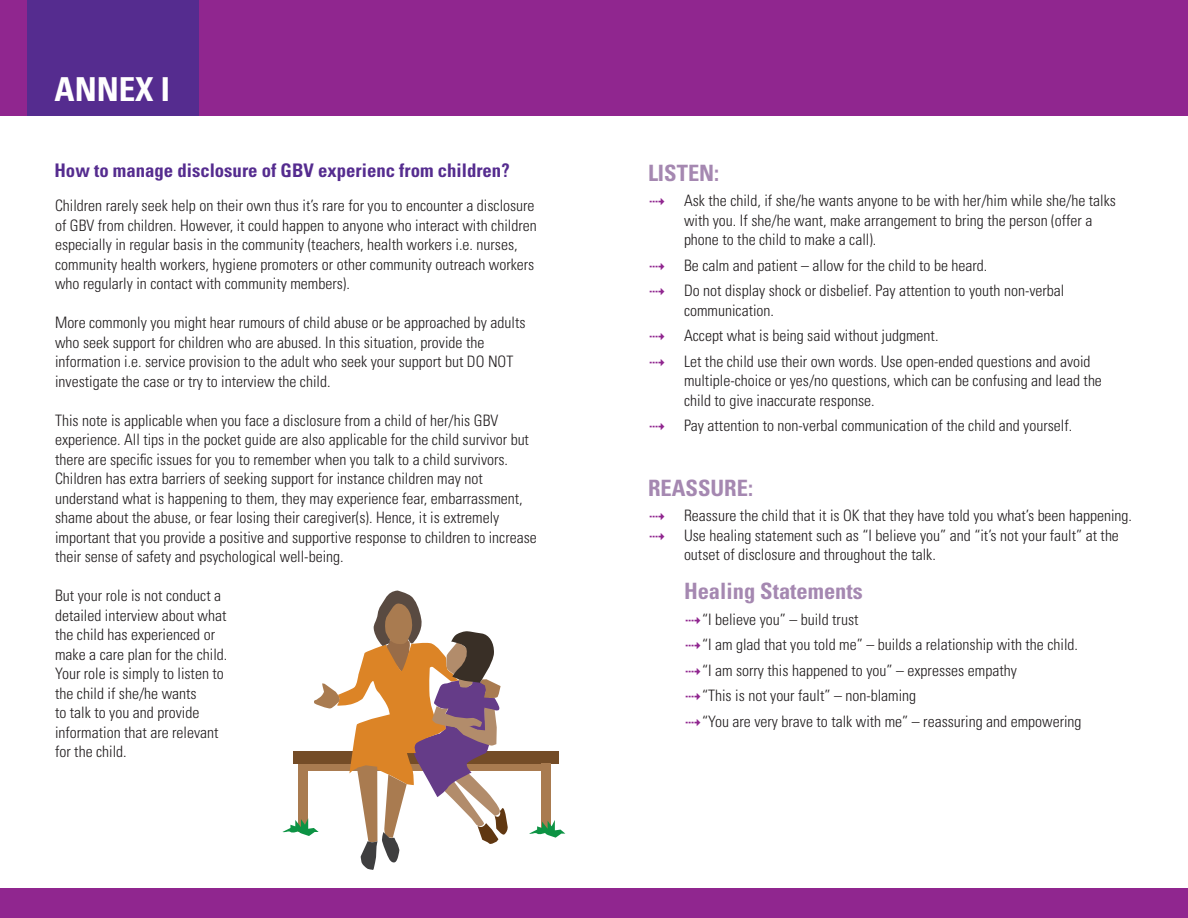
<style>
.page{position:relative;width:1188px;height:918px;background:#fff}
.page>*{position:absolute;margin:0;border:0;box-sizing:border-box;transform-origin:0 0}
.t1{font:700 condensed 33px "Univers";color:#fff}
.t2{font:700 condensed 22.5px "Univers";color:#a588b1}
.t3{font:700 condensed 18.75px "Univers";color:#552c8f}
.t4{font:300 condensed 15.75px/19.5px "Univers";color:#231f20}
.s1{color:#90268f}
</style>
<div class="page">
<div style="left:0;top:0;width:1188px;height:116px;background:#90268f"></div>
<div style="left:27px;top:0;width:172px;height:116px;background:#552c8f"></div>
<div style="left:298px;top:763px;width:253px;height:8px;background:#a97b50"></div>
<div style="left:293px;top:751px;width:266px;height:13px;background:#744c27"></div>
<div style="left:541px;top:764px;width:10px;height:66px;background:#a97b50"></div>
<svg style="left:529px;top:820px;width:36px;height:18px"></svg>
<svg style="left:282px;top:591px;width:226px;height:278px"></svg>
<div style="left:0;top:889px;width:1188px;height:29px;background:#90268f"></div>
<p class="t1" style="left:55px;top:69px;width:117px">ANNEX I</p>
<p class="t3" style="left:55px;top:159px;width:457px">How to manage disclosure of GBV experienc from children?</p>
<p class="t4" style="left:55px;top:196px;width:483px">Children rarely seek help on their own thus it’s rare for you to encounter a disclosure of GBV from children. However, it could happen to anyone who interact with children especially in regular basis in the community (teachers, health workers i.e. nurses, community health workers, hygiene promoters or other community outreach workers who regularly in contact with community members).</p>
<p class="t4" style="left:55px;top:313px;width:472px">More commonly you might hear rumours of child abuse or be approached by adults who seek support for children who are abused. In this situation, provide the information i.e. service provision to the adult who seek your support but DO NOT investigate the case or try to interview the child.</p>
<p class="t4" style="left:55px;top:410px;width:483px">This note is applicable when you face a disclosure from a child of her/his GBV experience. All tips in the pocket guide are also applicable for the child survivor but there are specific issues for you to remember when you talk to a child survivors.<br>Children has extra barriers of seeking support for instance children may not understand what is happening to them, they may experience fear, embarrassment, shame about the abuse, or fear losing their caregiver(s). Hence, it is extremely important that you provide a positive and supportive response to children to increase their sense of safety and psychological well-being.</p>
<p class="t4" style="left:55px;top:586px;width:174px">But your role is not conduct a detailed interview about what the child has experienced or make a care plan for the child.<br>Your role is simply to listen to the child if she/he wants<br>to talk to you and provide information that are relevant for the child.</p>
<p class="t2" style="left:648px;top:159px;width:73px">LISTEN:</p>
<p class="t4" style="left:684px;top:191px;width:434px;text-indent:-36px"><span class="s1">✔</span> Ask the child, if she/he wants anyone to be with her/him while she/he talks with you. If she/he want, make arrangement to bring the person (offer a phone to the child to make a call).</p>
<p class="t4" style="left:648px;top:256px;width:341px"><span class="s1">✔</span> Be calm and patient – allow for the child to be heard.</p>
<p class="t4" style="left:684px;top:281px;width:382px;text-indent:-36px"><span class="s1">✔</span> Do not display shock or disbelief. Pay attention to youth non-verbal communication.</p>
<p class="t4" style="left:648px;top:326px;width:292px"><span class="s1">✔</span> Accept what is being said without judgment.</p>
<p class="t4" style="left:684px;top:352px;width:419px;text-indent:-36px"><span class="s1">✔</span> Let the child use their own words. Use open-ended questions and avoid multiple-choice or yes/no questions, which can be confusing and lead the child to give inaccurate response.</p>
<p class="t4" style="left:648px;top:416px;width:426px"><span class="s1">✔</span> Pay attention to non-verbal communication of the child and yourself.</p>
<p class="t2" style="left:648px;top:474px;width:107px">REASSURE:</p>
<p class="t4" style="left:648px;top:506px;width:486px"><span class="s1">✔</span> Reassure the child that it is OK that they have told you what’s been happening.</p>
<p class="t4" style="left:684px;top:526px;width:436px;text-indent:-36px"><span class="s1">✔</span> Use healing statement such as “I believe you” and “it’s not your fault” at the outset of disclosure and throughout the talk.</p>
<p class="t2" style="left:684px;top:578px;width:180px">Healing Statements</p>
<p class="t4" style="left:684px;top:610px;width:176px"><span class="s1">✔</span> “I believe you” – build trust</p>
<p class="t4" style="left:684px;top:635px;width:396px"><span class="s1">✔</span> “I am glad that you told me” – builds a relationship with the child.</p>
<p class="t4" style="left:684px;top:661px;width:334px"><span class="s1">✔</span> “I am sorry this happened to you” – expresses empathy</p>
<p class="t4" style="left:684px;top:686px;width:234px"><span class="s1">✔</span> “This is not your fault” – non-blaming</p>
<p class="t4" style="left:684px;top:712px;width:399px"><span class="s1">✔</span> “You are very brave to talk with me” – reassuring and empowering</p>
</div>
